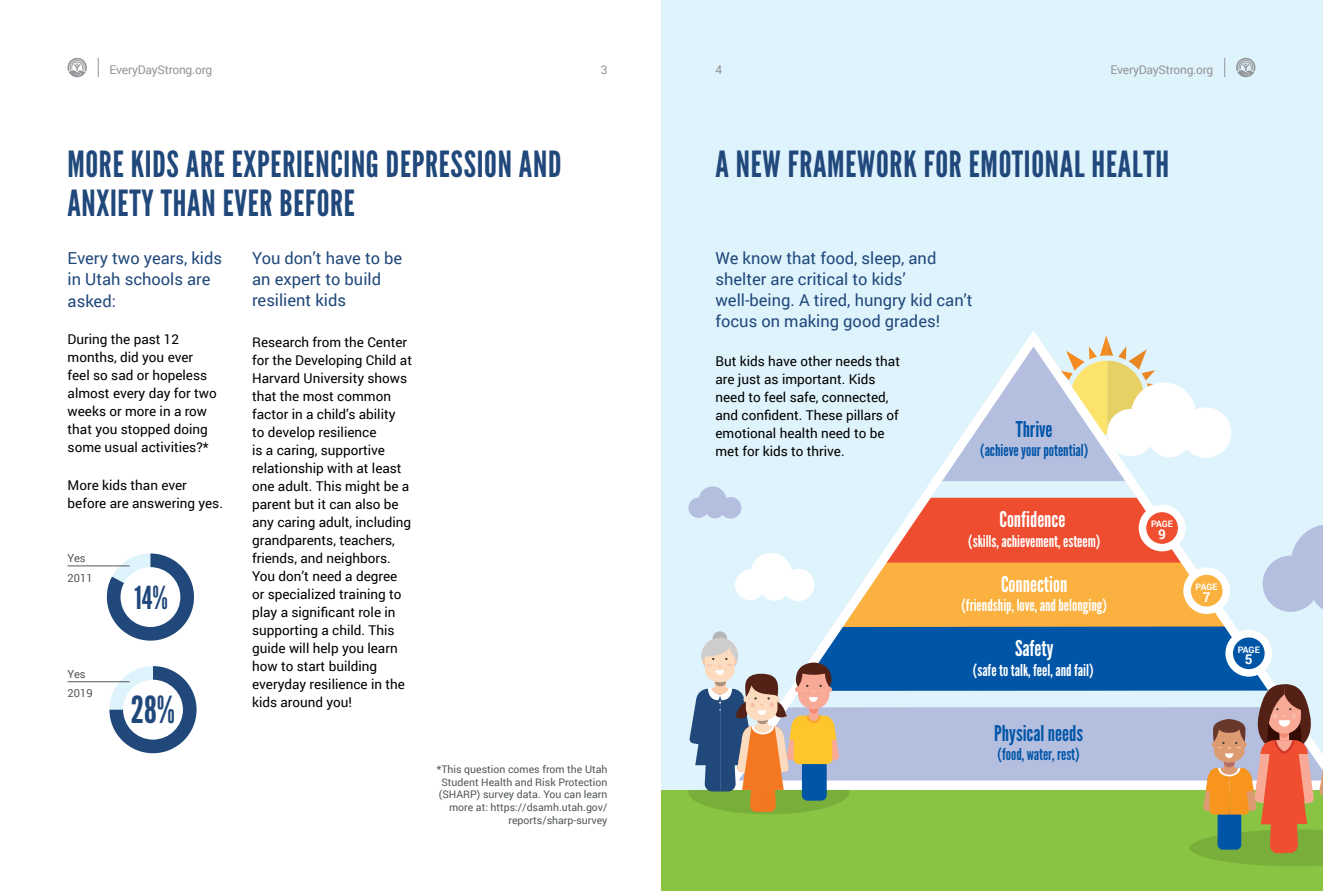
<style>
.page{position:relative;width:1323px;height:891px;background:#fff}
.page>*{position:absolute;margin:0;border:0;box-sizing:border-box;transform-origin:0 0}
.t1{font:37.2px "League Gothic";color:#20487b}
.t2{font:36px/39px "League Gothic";letter-spacing:.02em;color:#20487b}
.t3{font:31.65px "League Gothic";color:#20487b}
.t4{font:21.75px "League Gothic";color:#fff}
.t5{font:21.75px "League Gothic";color:#0155a7}
.t6{font:16.5px/21px "Roboto";color:#20487b}
.t7{font:16.35px "League Gothic";color:#fff}
.t8{font:16.35px "League Gothic";color:#0155a7}
.t9{font:13.5px/18px "Roboto";color:#000}
.t10{font:700 13.5px "Roboto";color:#fff}
.t11{font:12px "Roboto";letter-spacing:-.02em;color:#939598}
.t12{font:11.1px "Roboto";color:#52575a}
.t13{font:10.5px/12.6px "Roboto";color:#52575a;text-align:right}
.t14{font:700 9px "Roboto";color:#fff}
</style>
<div class="page">
<svg style="left:107px;top:554px;width:87px;height:87px"></svg>
<svg style="left:109px;top:666px;width:88px;height:87px"></svg>
<hr style="left:68px;top:566px;width:62px;height:1px;background:#52575a">
<hr style="left:68px;top:681px;width:62px;height:1px;background:#52575a">
<svg style="left:67px;top:57px;width:20px;height:21px"></svg>
<svg style="left:98px;top:58px;width:1px;height:19px"></svg>
<div style="left:662px;top:0;width:661px;height:891px;background:#dff3fd"></div>
<div style="left:662px;top:789px;width:661px;height:102px;background:#89c542"></div>
<svg style="left:688px;top:335px;width:635px;height:531px"></svg>
<div style="left:1142px;top:508px;width:40px;height:40px;background:#ef4e2f;border-radius:50%"></div>
<div style="left:1139px;top:505px;width:46px;height:46px;border:8px solid #fff;border-radius:50%"></div>
<div style="left:1187px;top:571px;width:39px;height:39px;background:#fbb13d;border-radius:50%"></div>
<div style="left:1183px;top:567px;width:47px;height:47px;border:8px solid #fff;border-radius:50%"></div>
<div style="left:1229px;top:634px;width:39px;height:39px;background:#0155a7;border-radius:50%"></div>
<div style="left:1225px;top:630px;width:47px;height:47px;border:8px solid #fff;border-radius:50%"></div>
<svg style="left:1236px;top:57px;width:20px;height:21px"></svg>
<svg style="left:1224px;top:58px;width:1px;height:19px"></svg>
<p class="t11" style="left:110px;top:61px;width:104px">EveryDayStrong.org</p>
<p class="t2" style="left:67px;top:145px;width:496px">MORE KIDS ARE EXPERIENCING DEPRESSION AND<br>ANXIETY THAN EVER BEFORE</p>
<p class="t6" style="left:252px;top:247px;width:152px">You don’t have to be an expert to build resilient kids</p>
<p class="t6" style="left:68px;top:247px;width:156px">Every two years, kids in Utah schools are</p>
<p class="t6" style="left:68px;top:290px;width:50px">asked:</p>
<p class="t9" style="left:68px;top:330px;width:151px">During the past 12 months, did you ever feel so sad or hopeless almost every day for two weeks or more in a row that you stopped doing some usual activities?*</p>
<p class="t9" style="left:68px;top:475px;width:157px">More kids than ever before are answering yes.</p>
<p class="t9" style="left:252px;top:332px;width:161px">Research from the Center for the Developing Child at<br>Harvard University shows that the most common factor in a child’s ability<br>to develop resilience<br>is a caring, supportive relationship with at least one adult. This might be a parent but it can also be any caring adult, including grandparents, teachers, friends, and neighbors.<br>You don’t need a degree or specialized training to play a significant role in supporting a child. This guide will help you learn how to start building everyday resilience in the kids around you!</p>
<p class="t12" style="left:68px;top:550px;width:20px">Yes</p>
<p class="t12" style="left:68px;top:570px;width:27px">2011</p>
<p class="t3" style="left:134px;top:579px;width:35px">14%</p>
<p class="t12" style="left:68px;top:666px;width:20px">Yes</p>
<p class="t12" style="left:68px;top:686px;width:27px">2019</p>
<p class="t1" style="left:131px;top:687px;width:46px">28%</p>
<p class="t11" style="left:601px;top:61px;width:8px">3</p>
<p class="t13" style="left:437px;top:763px;width:172px">*This question comes from the Utah<br>Student Health and Risk Protection (SHARP) survey data. You can learn more at: https://dsamh.utah.gov/ reports/sharp-survey</p>
<p class="t11" style="left:716px;top:61px;width:8px">4</p>
<p class="t11" style="left:1111px;top:61px;width:104px">EveryDayStrong.org</p>
<p class="t2" style="left:716px;top:145px;width:455px">A NEW FRAMEWORK FOR EMOTIONAL HEALTH</p>
<p class="t6" style="left:716px;top:247px;width:259px">We know that food, sleep, and shelter are critical to kids’ well-being. A tired, hungry kid can’t focus on making good grades!</p>
<p class="t9" style="left:716px;top:352px;width:186px">But kids have other needs that are just as important. Kids need to feel safe, connected, and confident. These pillars of emotional health need to be met for kids to thrive.</p>
<p class="t5" style="left:1016px;top:416px;width:38px">Thrive</p>
<p class="t8" style="left:980px;top:441px;width:110px">(achieve your potential)</p>
<p class="t4" style="left:999px;top:506px;width:67px">Confidence</p>
<p class="t7" style="left:968px;top:531px;width:133px">(skills, achievement, esteem)</p>
<p class="t4" style="left:1001px;top:571px;width:68px">Connection</p>
<p class="t7" style="left:961px;top:596px;width:147px">(friendship, love, and belonging)</p>
<p class="t4" style="left:1015px;top:635px;width:40px">Safety</p>
<p class="t7" style="left:973px;top:660px;width:122px">(safe to talk, feel, and fail)</p>
<p class="t5" style="left:994px;top:720px;width:90px">Physical needs</p>
<p class="t8" style="left:998px;top:745px;width:84px">(food, water, rest)</p>
<p class="t14" style="left:1151px;top:518px;width:24px">PAGE</p>
<p class="t10" style="left:1158px;top:525px;width:9px">9</p>
<p class="t14" style="left:1196px;top:580px;width:24px">PAGE</p>
<p class="t10" style="left:1203px;top:587px;width:9px">7</p>
<p class="t14" style="left:1238px;top:643px;width:24px">PAGE</p>
<p class="t10" style="left:1245px;top:650px;width:9px">5</p>
</div>
